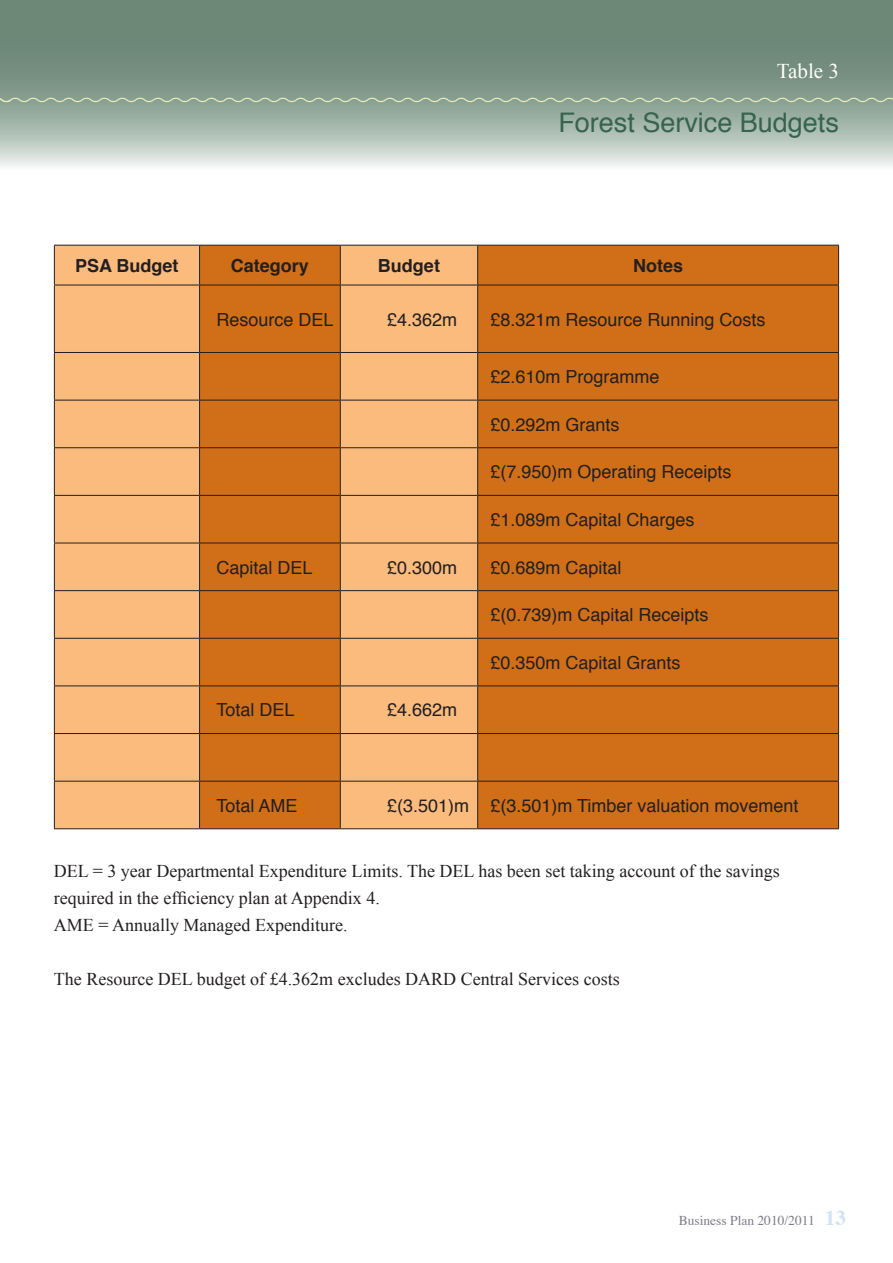
<style>
.page{position:relative;width:893px;height:1263px;background:#fff}
.page>*{position:absolute;margin:0;border:0;box-sizing:border-box;transform-origin:0 0}
.t1{font:27px "Helvetica";color:#376350}
.t2{font:21px "Times New Roman";color:#fff}
.t3{font:18px "Helvetica";color:#231f20}
.t4{font:18px/27px "Times New Roman";color:#231f20}
.t5{font:700 18px "Helvetica";color:#231f20}
.t6{font:13.5px "Times";color:#7d7c8b}
.s1{font-weight:700;font-size:21px;color:#d2e3f4}
</style>
<div class="page">
<svg style="left:11px;top:0;width:882px;height:167px;background:#8ea396"></svg>
<svg style="left:0;top:0;width:11px;height:167px;background:#8ea396"></svg>
<svg style="left:0;top:96px;width:893px;height:8px;background:#97ac97"></svg>
<div style="left:55px;top:246px;width:144px;height:582px;background:#fbbb7d"></div>
<svg style="left:200px;top:246px;width:638px;height:582px;background:#d77e2c"></svg>
<hr style="left:54px;top:245px;width:146px;height:1px;background:#231f20">
<hr style="left:54px;top:246px;width:1px;height:39px;background:#231f20">
<hr style="left:200px;top:245px;width:140px;height:1px;background:#231f20">
<hr style="left:199px;top:246px;width:1px;height:39px;background:#231f20">
<hr style="left:340px;top:245px;width:138px;height:1px;background:#231f20">
<hr style="left:340px;top:246px;width:1px;height:39px;background:#231f20">
<hr style="left:478px;top:245px;width:361px;height:1px;background:#231f20">
<hr style="left:477px;top:246px;width:1px;height:39px;background:#231f20">
<hr style="left:838px;top:246px;width:1px;height:39px;background:#231f20">
<hr style="left:54px;top:285px;width:146px;height:1px;background:#231f20">
<hr style="left:54px;top:285px;width:1px;height:67px;background:#231f20">
<hr style="left:200px;top:285px;width:140px;height:1px;background:#231f20">
<hr style="left:199px;top:285px;width:1px;height:67px;background:#231f20">
<hr style="left:340px;top:285px;width:138px;height:1px;background:#231f20">
<hr style="left:340px;top:285px;width:1px;height:67px;background:#231f20">
<hr style="left:478px;top:285px;width:361px;height:1px;background:#231f20">
<hr style="left:477px;top:285px;width:1px;height:67px;background:#231f20">
<hr style="left:838px;top:285px;width:1px;height:67px;background:#231f20">
<hr style="left:54px;top:352px;width:146px;height:1px;background:#231f20">
<hr style="left:54px;top:353px;width:1px;height:47px;background:#231f20">
<hr style="left:200px;top:352px;width:140px;height:1px;background:#231f20">
<hr style="left:199px;top:353px;width:1px;height:47px;background:#231f20">
<hr style="left:340px;top:352px;width:138px;height:1px;background:#231f20">
<hr style="left:340px;top:353px;width:1px;height:47px;background:#231f20">
<hr style="left:478px;top:352px;width:361px;height:1px;background:#231f20">
<hr style="left:477px;top:353px;width:1px;height:47px;background:#231f20">
<hr style="left:838px;top:353px;width:1px;height:47px;background:#231f20">
<hr style="left:54px;top:400px;width:146px;height:1px;background:#231f20">
<hr style="left:54px;top:400px;width:1px;height:47px;background:#231f20">
<hr style="left:200px;top:400px;width:140px;height:1px;background:#231f20">
<hr style="left:199px;top:400px;width:1px;height:47px;background:#231f20">
<hr style="left:340px;top:400px;width:138px;height:1px;background:#231f20">
<hr style="left:340px;top:400px;width:1px;height:47px;background:#231f20">
<hr style="left:478px;top:400px;width:361px;height:1px;background:#231f20">
<hr style="left:477px;top:400px;width:1px;height:47px;background:#231f20">
<hr style="left:838px;top:400px;width:1px;height:47px;background:#231f20">
<hr style="left:54px;top:447px;width:146px;height:1px;background:#231f20">
<hr style="left:54px;top:448px;width:1px;height:47px;background:#231f20">
<hr style="left:200px;top:447px;width:140px;height:1px;background:#231f20">
<hr style="left:199px;top:448px;width:1px;height:47px;background:#231f20">
<hr style="left:340px;top:447px;width:138px;height:1px;background:#231f20">
<hr style="left:340px;top:448px;width:1px;height:47px;background:#231f20">
<hr style="left:478px;top:447px;width:361px;height:1px;background:#231f20">
<hr style="left:477px;top:448px;width:1px;height:47px;background:#231f20">
<hr style="left:838px;top:448px;width:1px;height:47px;background:#231f20">
<hr style="left:54px;top:495px;width:146px;height:1px;background:#231f20">
<hr style="left:54px;top:496px;width:1px;height:47px;background:#231f20">
<hr style="left:200px;top:495px;width:140px;height:1px;background:#231f20">
<hr style="left:199px;top:496px;width:1px;height:47px;background:#231f20">
<hr style="left:340px;top:495px;width:138px;height:1px;background:#231f20">
<hr style="left:340px;top:496px;width:1px;height:47px;background:#231f20">
<hr style="left:478px;top:495px;width:361px;height:1px;background:#231f20">
<hr style="left:477px;top:496px;width:1px;height:47px;background:#231f20">
<hr style="left:838px;top:496px;width:1px;height:47px;background:#231f20">
<hr style="left:54px;top:543px;width:146px;height:1px;background:#231f20">
<hr style="left:54px;top:543px;width:1px;height:47px;background:#231f20">
<hr style="left:200px;top:543px;width:140px;height:1px;background:#231f20">
<hr style="left:199px;top:543px;width:1px;height:47px;background:#231f20">
<hr style="left:340px;top:543px;width:138px;height:1px;background:#231f20">
<hr style="left:340px;top:543px;width:1px;height:47px;background:#231f20">
<hr style="left:478px;top:543px;width:361px;height:1px;background:#231f20">
<hr style="left:477px;top:543px;width:1px;height:47px;background:#231f20">
<hr style="left:838px;top:543px;width:1px;height:47px;background:#231f20">
<hr style="left:54px;top:590px;width:146px;height:1px;background:#231f20">
<hr style="left:54px;top:591px;width:1px;height:47px;background:#231f20">
<hr style="left:200px;top:590px;width:140px;height:1px;background:#231f20">
<hr style="left:199px;top:591px;width:1px;height:47px;background:#231f20">
<hr style="left:340px;top:590px;width:138px;height:1px;background:#231f20">
<hr style="left:340px;top:591px;width:1px;height:47px;background:#231f20">
<hr style="left:478px;top:590px;width:361px;height:1px;background:#231f20">
<hr style="left:477px;top:591px;width:1px;height:47px;background:#231f20">
<hr style="left:838px;top:591px;width:1px;height:47px;background:#231f20">
<hr style="left:54px;top:638px;width:146px;height:1px;background:#231f20">
<hr style="left:54px;top:639px;width:1px;height:46px;background:#231f20">
<hr style="left:200px;top:638px;width:140px;height:1px;background:#231f20">
<hr style="left:199px;top:639px;width:1px;height:46px;background:#231f20">
<hr style="left:340px;top:638px;width:138px;height:1px;background:#231f20">
<hr style="left:340px;top:639px;width:1px;height:46px;background:#231f20">
<hr style="left:478px;top:638px;width:361px;height:1px;background:#231f20">
<hr style="left:477px;top:639px;width:1px;height:46px;background:#231f20">
<hr style="left:838px;top:639px;width:1px;height:46px;background:#231f20">
<hr style="left:54px;top:685px;width:146px;height:1px;background:#231f20">
<hr style="left:54px;top:686px;width:1px;height:47px;background:#231f20">
<hr style="left:200px;top:685px;width:140px;height:1px;background:#231f20">
<hr style="left:199px;top:686px;width:1px;height:47px;background:#231f20">
<hr style="left:340px;top:685px;width:138px;height:1px;background:#231f20">
<hr style="left:340px;top:686px;width:1px;height:47px;background:#231f20">
<hr style="left:478px;top:685px;width:361px;height:1px;background:#231f20">
<hr style="left:477px;top:686px;width:1px;height:47px;background:#231f20">
<hr style="left:838px;top:686px;width:1px;height:47px;background:#231f20">
<hr style="left:54px;top:733px;width:146px;height:1px;background:#231f20">
<hr style="left:54px;top:734px;width:1px;height:47px;background:#231f20">
<hr style="left:200px;top:733px;width:140px;height:1px;background:#231f20">
<hr style="left:199px;top:734px;width:1px;height:47px;background:#231f20">
<hr style="left:340px;top:733px;width:138px;height:1px;background:#231f20">
<hr style="left:340px;top:734px;width:1px;height:47px;background:#231f20">
<hr style="left:478px;top:733px;width:361px;height:1px;background:#231f20">
<hr style="left:477px;top:734px;width:1px;height:47px;background:#231f20">
<hr style="left:838px;top:734px;width:1px;height:47px;background:#231f20">
<hr style="left:54px;top:781px;width:146px;height:1px;background:#231f20">
<hr style="left:54px;top:781px;width:1px;height:47px;background:#231f20">
<hr style="left:200px;top:781px;width:140px;height:1px;background:#231f20">
<hr style="left:199px;top:781px;width:1px;height:47px;background:#231f20">
<hr style="left:340px;top:781px;width:138px;height:1px;background:#231f20">
<hr style="left:340px;top:781px;width:1px;height:47px;background:#231f20">
<hr style="left:478px;top:781px;width:361px;height:1px;background:#231f20">
<hr style="left:477px;top:781px;width:1px;height:47px;background:#231f20">
<hr style="left:838px;top:781px;width:1px;height:47px;background:#231f20">
<hr style="left:54px;top:828px;width:146px;height:1px;background:#231f20">
<hr style="left:200px;top:828px;width:140px;height:1px;background:#231f20">
<hr style="left:340px;top:828px;width:138px;height:1px;background:#231f20">
<hr style="left:478px;top:828px;width:361px;height:1px;background:#231f20">
<p class="t2" style="left:777px;top:57px;width:64px">Table 3</p>
<h1 class="t1" style="left:558px;top:102px;width:282px">Forest Service Budgets</h1>
<p class="t5" style="left:75px;top:251px;width:105px">PSA Budget</p>
<p class="t5" style="left:231px;top:251px;width:80px">Category</p>
<p class="t5" style="left:378px;top:251px;width:63px">Budget</p>
<p class="t5" style="left:633px;top:251px;width:52px">Notes</p>
<p class="t3" style="left:217px;top:305px;width:119px">Resource DEL</p>
<p class="t3" style="left:387px;top:305px;width:72px">£4.362m</p>
<p class="t3" style="left:490px;top:305px;width:277px">£8.321m Resource Running Costs</p>
<p class="t3" style="left:490px;top:363px;width:171px">£2.610m Programme</p>
<p class="t3" style="left:490px;top:410px;width:131px">£0.292m Grants</p>
<p class="t3" style="left:490px;top:458px;width:243px">£(7.950)m Operating Receipts</p>
<p class="t3" style="left:490px;top:506px;width:206px">£1.089m Capital Charges</p>
<p class="t3" style="left:217px;top:553px;width:98px">Capital DEL</p>
<p class="t3" style="left:387px;top:553px;width:72px">£0.300m</p>
<p class="t3" style="left:490px;top:553px;width:133px">£0.689m Capital</p>
<p class="t3" style="left:490px;top:601px;width:220px">£(0.739)m Capital Receipts</p>
<p class="t3" style="left:490px;top:649px;width:192px">£0.350m Capital Grants</p>
<p class="t3" style="left:217px;top:696px;width:80px">Total DEL</p>
<p class="t3" style="left:387px;top:696px;width:72px">£4.662m</p>
<p class="t3" style="left:217px;top:791px;width:83px">Total AME</p>
<p class="t3" style="left:387px;top:791px;width:413px">£(3.501)m £(3.501)m Timber valuation movement</p>
<p class="t4" style="left:54px;top:857px;width:727px">DEL = 3 year Departmental Expenditure Limits. The DEL has been set taking account of the savings required in the efficiency plan at Appendix 4.<br>AME = Annually Managed Expenditure.</p>
<p class="t4" style="left:54px;top:965px;width:567px">The Resource DEL budget of £4.362m excludes DARD Central Services costs</p>
<p class="t6" style="left:679px;top:1207px;width:169px">Business Plan 2010/2011 <span class="s1">13</span></p>
</div>
